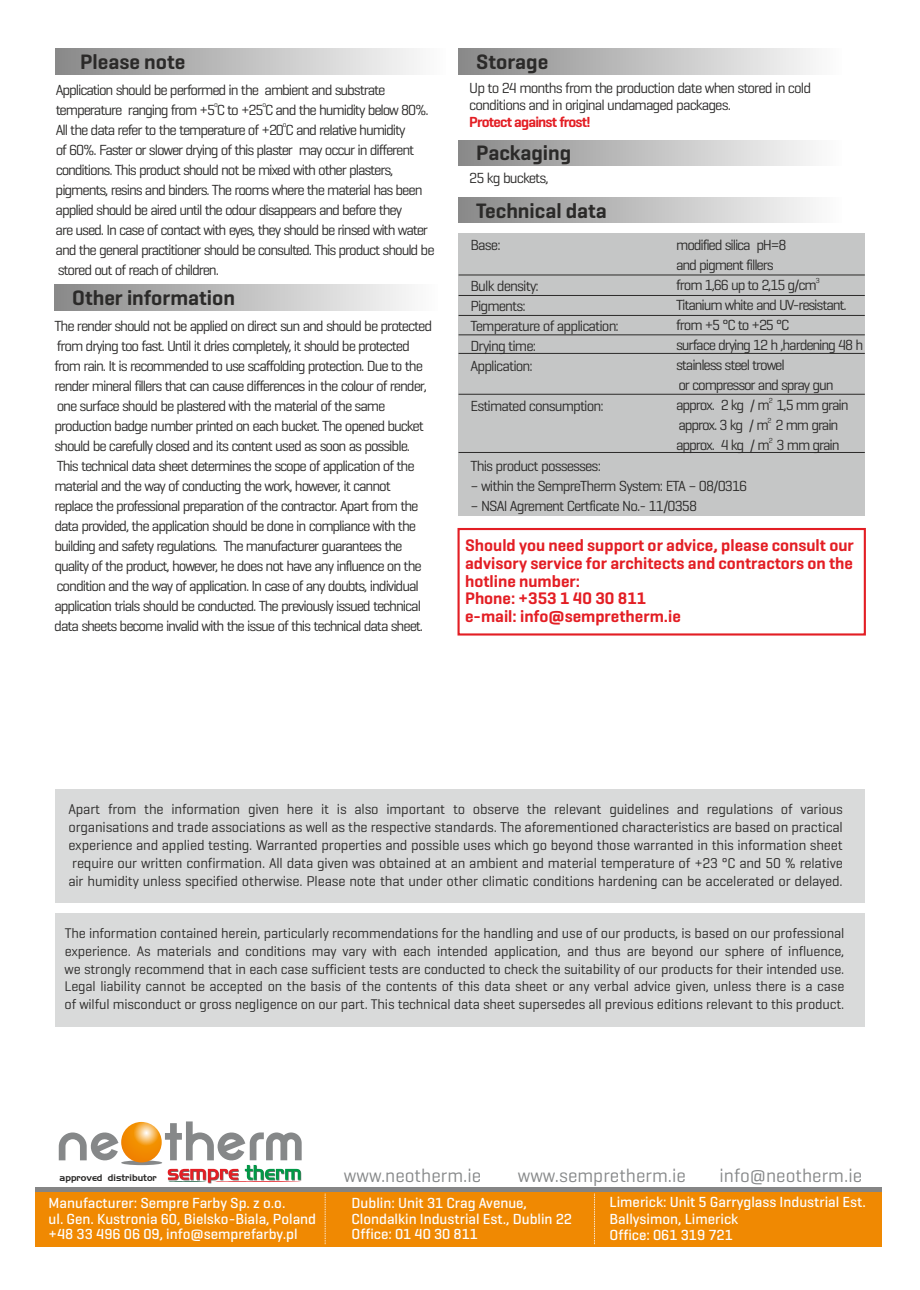
<style>
.page{position:relative;width:920px;height:1290px;background:#fff}
.page>*{position:absolute;margin:0;border:0;box-sizing:border-box;transform-origin:0 0}
.t1{font:600 21.3px "Geogrotesque";color:#2b2a29}
.t2{font:19.2px "Geogrotesque";color:#868889}
.t3{font:600 16.95px/17.9px "Geogrotesque";color:#e31e24}
.t4{font:14.85px/20.1px "Geogrotesque";letter-spacing:-.07em;color:#2b2a29}
.t5{font:500 14.85px/15.9px "Geogrotesque";color:#fefefe}
.t6{font:600 14.85px "Geogrotesque";letter-spacing:-.055em;color:#e31e24}
.t7{font:14.4px/18px "Geogrotesque";letter-spacing:-.01em;color:#2b2a29;text-align:justify}
.t8{font:14.25px/17.7px "Geogrotesque";letter-spacing:-.01em;color:#2b2a29;text-align:justify}
.t9{font:9.15px "Handel Gothic BT";color:#2b2a29}
.t10{font:7.5px "Geogrotesque";color:#2b2a29}
</style>
<div class="page">
<div style="left:459px;top:233px;width:406px;height:282px;background:#c5c6c6"></div>
<div style="left:459px;top:49px;width:382px;height:25px;background:linear-gradient(to right,#898989,#fdfdfd)"></div>
<div style="left:459px;top:140px;width:382px;height:26px;background:linear-gradient(to right,#898989,#fdfdfd)"></div>
<div style="left:459px;top:197px;width:382px;height:26px;background:linear-gradient(to right,#898989,#fdfdfd)"></div>
<hr style="left:459px;top:275px;width:406px;height:1px;background:#2b2a29">
<hr style="left:459px;top:295px;width:406px;height:1px;background:#2b2a29">
<hr style="left:459px;top:315px;width:406px;height:1px;background:#2b2a29">
<hr style="left:459px;top:334px;width:406px;height:1px;background:#2b2a29">
<hr style="left:459px;top:353px;width:406px;height:1px;background:#2b2a29">
<hr style="left:459px;top:394px;width:406px;height:1px;background:#2b2a29">
<div style="left:457px;top:528px;width:409px;height:107px;border:2px solid #e31e24"></div>
<div style="left:56px;top:789px;width:809px;height:114px;background:#d9dada"></div>
<div style="left:56px;top:913px;width:809px;height:114px;background:#d9dada"></div>
<hr style="left:459px;top:452px;width:406px;height:1px;background:#2b2a29">
<div style="left:54px;top:285px;width:383px;height:25px;background:linear-gradient(to right,#888,#fdfdfd)"></div>
<div style="left:56px;top:49px;width:389px;height:25px;background:linear-gradient(to right,#898989,#fdfdfd)"></div>
<div style="left:35px;top:1192px;width:846px;height:54px;background:#f08902"></div>
<div style="left:35px;top:1187px;width:846px;height:5px;background:#858585"></div>
<svg style="left:325px;top:1194px;width:1px;height:51px"></svg>
<svg style="left:594px;top:1194px;width:1px;height:51px"></svg>
<svg style="left:59px;top:1121px;width:243px;height:62px"></svg>
<h1 class="t1" style="left:80px;top:53px;width:107px">Please note</h1>
<p class="t4" style="left:56px;top:81px;width:331px">Application should be performed in the ambient and substrate</p>
<p class="t10" style="left:214px;top:102px;width:5px">o</p>
<p class="t10" style="left:262px;top:102px;width:5px">o</p>
<p class="t4" style="left:56px;top:101px;width:375px">temperature ranging from +5 C to +25 C and the humidity below 80%.</p>
<p class="t10" style="left:283px;top:122px;width:5px">o</p>
<p class="t4" style="left:56px;top:121px;width:380px">All the data refer to the temperature of +20 C and relative humidity<br>of 60%. Faster or slower drying of this plaster may occur in different conditions. This product should not be mixed with other plasters, pigments, resins and binders. The rooms where the material has been applied should be aired until the odour disappears and before they<br>are used. In case of contact with eyes, they should be rinsed with water and the general practitioner should be consulted. This product should be stored out of reach of children.</p>
<h1 class="t1" style="left:72px;top:289px;width:164px">Other information</h1>
<p class="t4" style="left:54px;top:317px;width:379px">The render should not be applied on direct sun and should be protected from drying too fast. Until it dries completely, it should be protected from rain. It is recommended to use scaffolding protection. Due to the render mineral fillers that can cause differences in the colour of render, one surface should be plastered with the material of the same production badge number printed on each bucket. The opened bucket should be carefully closed and its content used as soon as possible.<br>This technical data sheet determines the scope of application of the material and the way of conducting the work, however, it cannot replace the professional preparation of the contractor. Apart from the data provided, the application should be done in compliance with the building and safety regulations. The manufacturer guarantees the quality of the product, however, he does not have any influence on the condition and the way of application. In case of any doubts, individual application trials should be conducted. The previously issued technical data sheets become invalid with the issue of this technical data sheet.</p>
<h1 class="t1" style="left:476px;top:53px;width:74px">Storage</h1>
<p class="t4" style="left:469px;top:81px;width:343px;line-height:17px">Up to 24 months from the production date when stored in cold conditions and in original undamaged packages.</p>
<p class="t6" style="left:469px;top:116px;width:123px">Protect against frost!</p>
<h1 class="t1" style="left:476px;top:144px;width:96px">Packaging</h1>
<p class="t4" style="left:469px;top:169px;width:81px">25 kg buckets,</p>
<h1 class="t1" style="left:476px;top:202px;width:132px">Technical data</h1>
<p class="t4" style="left:471px;top:237px;width:32px">Base:</p>
<p class="t4" style="left:471px;top:277px;width:150px">Bulk density:<br>Pigments:<br>Temperature of application:<br>Drying time:<br>Application:</p>
<p class="t4" style="left:471px;top:397px;width:135px">Estimated consumption:</p>
<p class="t4" style="left:676px;top:237px;width:112px">modified silica pH=8 and pigment fillers</p>
<p class="t10" style="left:816px;top:277px;width:6px">3</p>
<p class="t4" style="left:676px;top:277px;width:189px">from 1,66 up to 2,15 g/cm<br>Titanium white and UV-resistant. from +5 °C to +25 °C<br>surface drying 12 h ,hardening 48 h stainless steel trowel<br>or compressor and spray gun</p>
<p class="t10" style="left:769px;top:397px;width:6px">2</p>
<p class="t4" style="left:676px;top:396px;width:174px">approx. 2 kg / m 1,5 mm grain</p>
<p class="t10" style="left:768px;top:417px;width:6px">2</p>
<p class="t4" style="left:678px;top:416px;width:162px">approx. 3 kg / m 2 mm grain</p>
<p class="t10" style="left:769px;top:437px;width:6px">2</p>
<p class="t4" style="left:676px;top:436px;width:165px">approx. 4 kg / m 3 mm grain</p>
<p class="t4" style="left:471px;top:457px;width:132px">This product possesses:</p>
<p class="t4" style="left:470px;top:477px;width:278px">– within the SempreTherm System: ETA – 08/0316</p>
<p class="t4" style="left:470px;top:498px;width:228px">– NSAI Agrement Certficate No.- 11/0358</p>
<p class="t3" style="left:465px;top:538px;width:390px">Should you need support or advice, please consult our advisory service for architects and contractors on the hotline number:<br>Phone: +353 1 40 30 811<br>e-mail: info@sempretherm.ie</p>
<p class="t7" style="left:68px;top:802px;width:776px">Apart from the information given here it is also important to observe the relevant guidelines and regulations of various organisations and trade associations as well as the respective standards. The aforementioned characteristics are based on practical experience and applied testing. Warranted properties and possible uses which go beyond those warranted in this information sheet require our written confirmation. All data given was obtained at an ambient and material temperature of +23 °C and 50 % relative air humidity unless specified otherwise. Please note that under other climatic conditions hardening can be accelerated or delayed.</p>
<p class="t8" style="left:65px;top:926px;width:781px">The information contained herein, particularly recommendations for the handling and use of our products, is based on our professional experience. As materials and conditions may vary with each intended application, and thus are beyond our sphere of influence, we strongly recommend that in each case sufficient tests are conducted to check the suitability of our products for their intended use.<br>Legal liability cannot be accepted on the basis of the contents of this data sheet or any verbal advice given, unless there is a case of wilful misconduct or gross negligence on our part. This technical data sheet supersedes all previous editions relevant to this product.</p>
<p class="t2" style="left:344px;top:1167px;width:139px">www.neotherm.ie</p>
<p class="t2" style="left:518px;top:1167px;width:170px">www.sempretherm.ie</p>
<p class="t2" style="left:720px;top:1167px;width:144px">info@neotherm.ie</p>
<p class="t5" style="left:352px;top:1196px;width:222px">Dublin: Unit 31 Crag Avenue,<br>Clondalkin Industrial Est., Dublin 22<br>Office: 01 40 30 811</p>
<p class="t9" style="left:60px;top:1174px;width:99px">approved distributor</p>
<p class="t5" style="left:49px;top:1196px;width:269px">Manufacturer: Sempre Farby Sp. z o.o.<br>ul. Gen. Kustronia 60, Bielsko-Biala, Poland +48 33 496 06 09, info@semprefarby.pl</p>
<p class="t5" style="left:609px;top:1195px;width:258px">Limerick: Unit 5 Garryglass Industrial Est.<br>Ballysimon, Limerick<br>Office: 061 319 721</p>
</div>
